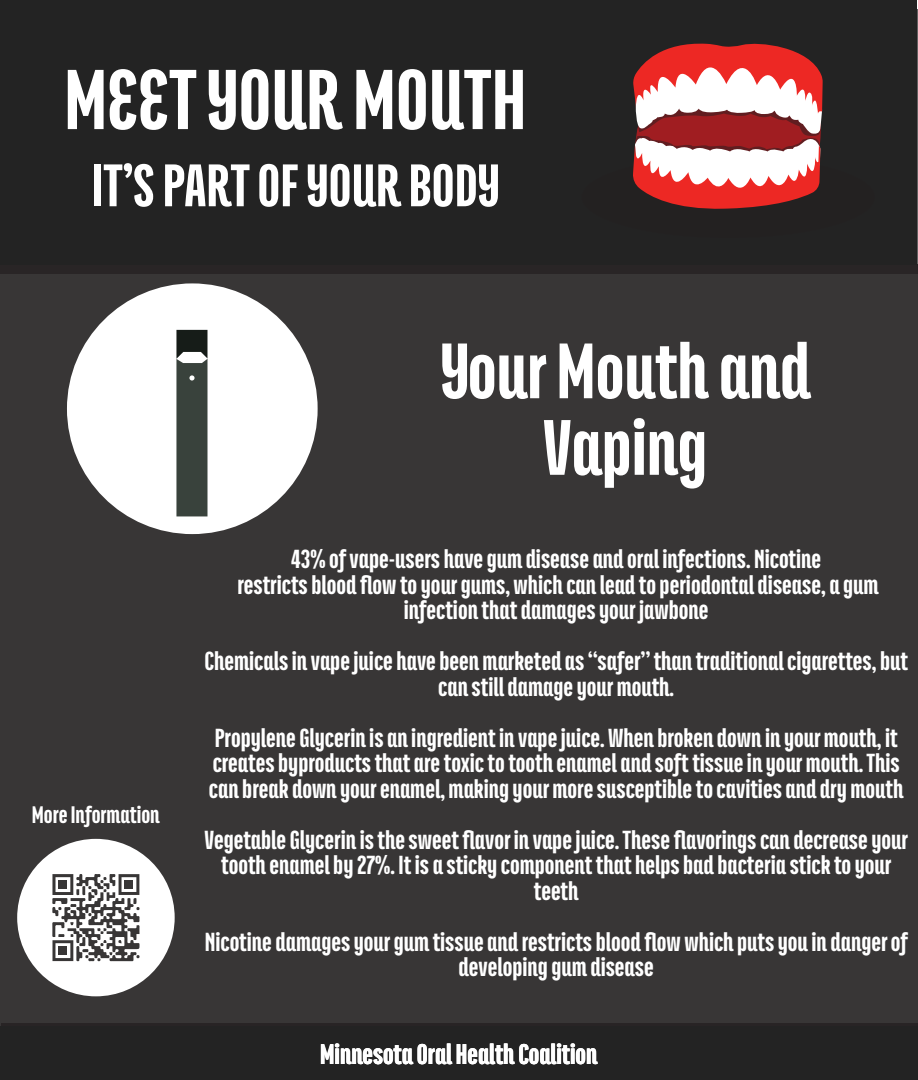
<style>
.page{position:relative;width:918px;height:1080px;background:#fff}
.page>*{position:absolute;margin:0;border:0;box-sizing:border-box;transform-origin:0 0}
.t1{font:900 92.55px "Titular Alt";color:#fff}
.t2{font:900 85.5px/76.5px "Titular Alt";color:#fff;text-align:center}
.t3{font:900 65.4px "Titular Alt";color:#fff}
.t4{font:900 31.05px "Titular Alt";color:#fff}
.t5{font:900 28.5px/25.5px "Titular Alt";color:#fff;text-align:center}
.t6{font:900 26.1px "Titular Alt";color:#fff}
</style>
<div class="page">
<div style="left:0;top:265px;width:918px;height:762px;background:#383636"></div>
<div style="left:1px;top:1023px;width:917px;height:57px;background:#231f20"></div>
<div style="left:0;top:1027px;width:918px;height:53px;background:#232323"></div>
<div style="left:67px;top:283px;width:251px;height:251px;background:#fff;border-radius:50%"></div>
<div style="left:0;top:9px;width:918px;height:265px;background:#231f20"></div>
<div style="left:0;top:0;width:917px;height:265px;background:#232323"></div>
<div style="left:582px;top:156px;width:293px;height:82px;background:#231f20;border-radius:50%"></div>
<svg style="left:633px;top:43px;width:190px;height:166px;background:#cf7877"></svg>
<div style="left:17px;top:839px;width:158px;height:157px;background:#fff;border-radius:50%"></div>
<svg style="left:52px;top:874px;width:88px;height:87px"></svg>
<div style="left:125px;top:880px;width:8px;height:9px;background:#383636"></div>
<div style="left:58px;top:880px;width:9px;height:9px;background:#383636"></div>
<div style="left:58px;top:946px;width:9px;height:9px;background:#383636"></div>
<svg style="left:176px;top:330px;width:32px;height:186px;background:#444c47"></svg>
<h1 class="t1" style="left:64px;top:52px;width:464px">MEET YOUR MOUTH</h1>
<h3 class="t3" style="left:91px;top:152px;width:410px">IT’S PART OF YOUR BODY</h3>
<p class="t6" style="left:32px;top:801px;width:129px">More Information</p>
<h2 class="t2" style="left:440px;top:332px;width:372px">Your Mouth and<br>Vaping</h2>
<p class="t5" style="left:237px;top:546px;width:643px">43% of vape-users have gum disease and oral infections. Nicotine<br>restricts blood flow to your gums, which can lead to periodontal disease, a gum infection that damages your jawbone</p>
<p class="t5" style="left:204px;top:648px;width:705px">Chemicals in vape juice have been marketed as “safer” than traditional cigarettes, but can still damage your mouth.</p>
<p class="t5" style="left:209px;top:725px;width:696px;text-align:left">Propylene Glycerin is an ingredient in vape juice. When broken down in your mouth, it creates byproducts that are toxic to tooth enamel and soft tissue in your mouth. This can break down your enamel, making your more susceptible to cavities and dry mouth</p>
<p class="t5" style="left:205px;top:827px;width:705px">Vegetable Glycerin is the sweet flavor in vape juice. These flavorings can decrease your tooth enamel by 27%. It is a sticky component that helps bad bacteria stick to your teeth</p>
<p class="t5" style="left:205px;top:929px;width:705px">Nicotine damages your gum tissue and restricts blood flow which puts you in danger of developing gum disease</p>
<p class="t4" style="left:320px;top:1038px;width:279px">Minnesota Oral Health Coalition</p>
</div>
